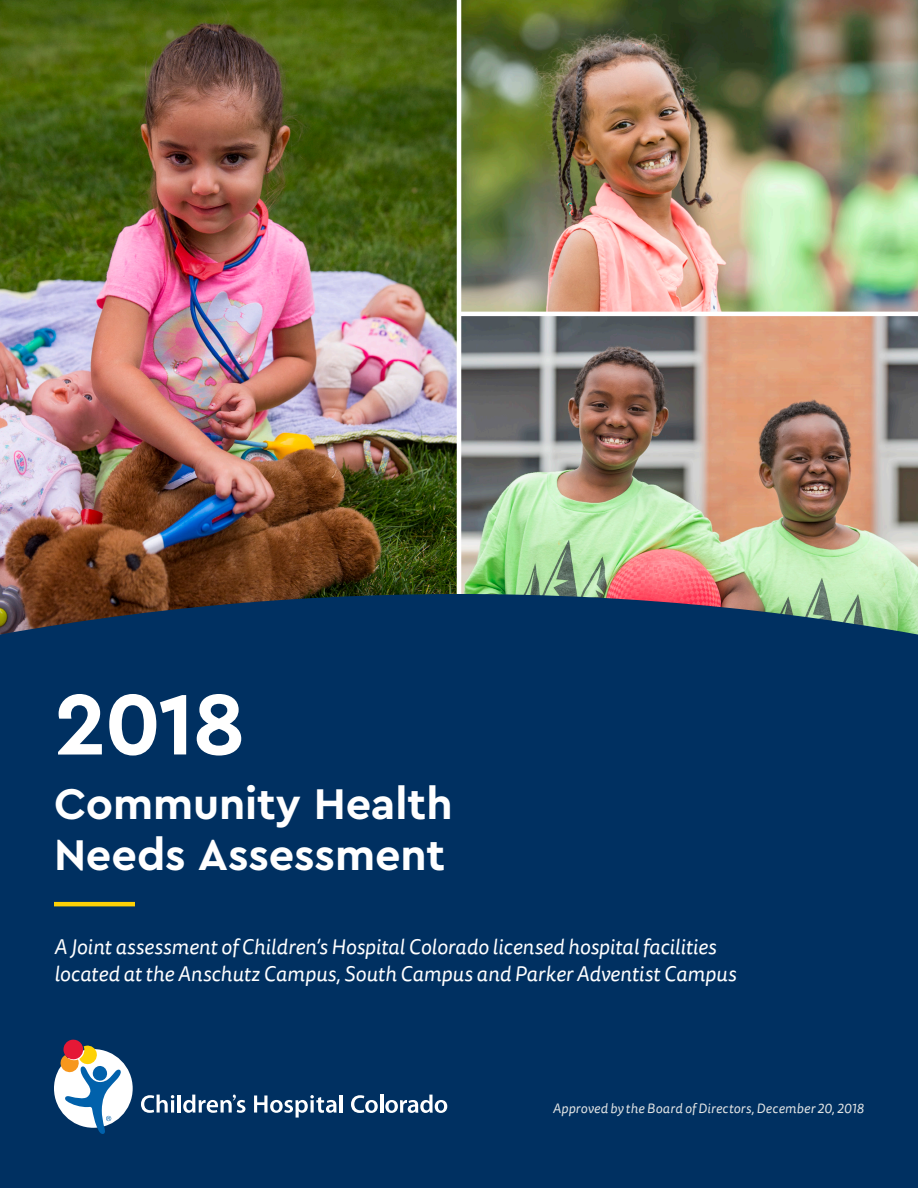
<style>
.page{position:relative;width:918px;height:1188px;background:#fff}
.page>*{position:absolute;margin:0;border:0;box-sizing:border-box;transform-origin:0 0}
.Large_Header{font:700 90px "Cera PRO";color:#fff}
.Large_Header-2{font:700 45px/51px "Cera PRO";color:#fff}
.Overview_Copy{font:italic 21px/27px "Tisa Sans OT";letter-spacing:-.005em;color:#fff}
.Third_Level_Header{font:italic 13.5px "Tisa Sans OT";letter-spacing:.01em;color:#e2e4e4}
</style>
<div class="page">
<img style="left:0;top:0;width:918px;height:594px">
<hr style="left:457px;top:0;width:4px;height:605px;background:#fff">
<hr style="left:459px;top:312px;width:459px;height:4px;background:#fff">
<div style="left:0;top:594px;width:918px;height:594px;background:#003061"></div>
<hr style="left:54px;top:902px;width:81px;height:4px;background:#fed105">
<div style="left:54px;top:1049px;width:79px;height:79px;background:#fff;border-radius:50%"></div>
<svg style="left:141px;top:1095px;width:33px;height:18px"></svg>
<hr style="left:178px;top:1095px;width:3px;height:18px;background:#fff">
<svg style="left:183px;top:1095px;width:62px;height:18px"></svg>
<svg style="left:254px;top:1095px;width:83px;height:23px"></svg>
<hr style="left:339px;top:1095px;width:4px;height:18px;background:#fff">
<svg style="left:351px;top:1095px;width:27px;height:18px"></svg>
<hr style="left:380px;top:1095px;width:3px;height:18px;background:#fff">
<svg style="left:385px;top:1095px;width:62px;height:18px"></svg>
<svg style="left:60px;top:1040px;width:61px;height:94px"></svg>
<p class="Large_Header" style="left:54px;top:664px;width:193px">2018</p>
<p class="Large_Header-2" style="left:54px;top:776px;width:400px">Community Health<br>Needs Assessment</p>
<p class="Overview_Copy" style="left:54px;top:934px;width:684px">A Joint assessment of Children’s Hospital Colorado licensed hospital facilities located at the Anschutz Campus, South Campus and Parker Adventist Campus</p>
<p class="Third_Level_Header" style="left:553px;top:1100px;width:313px">Approved by the Board of Directors, December 20, 2018</p>
</div>
